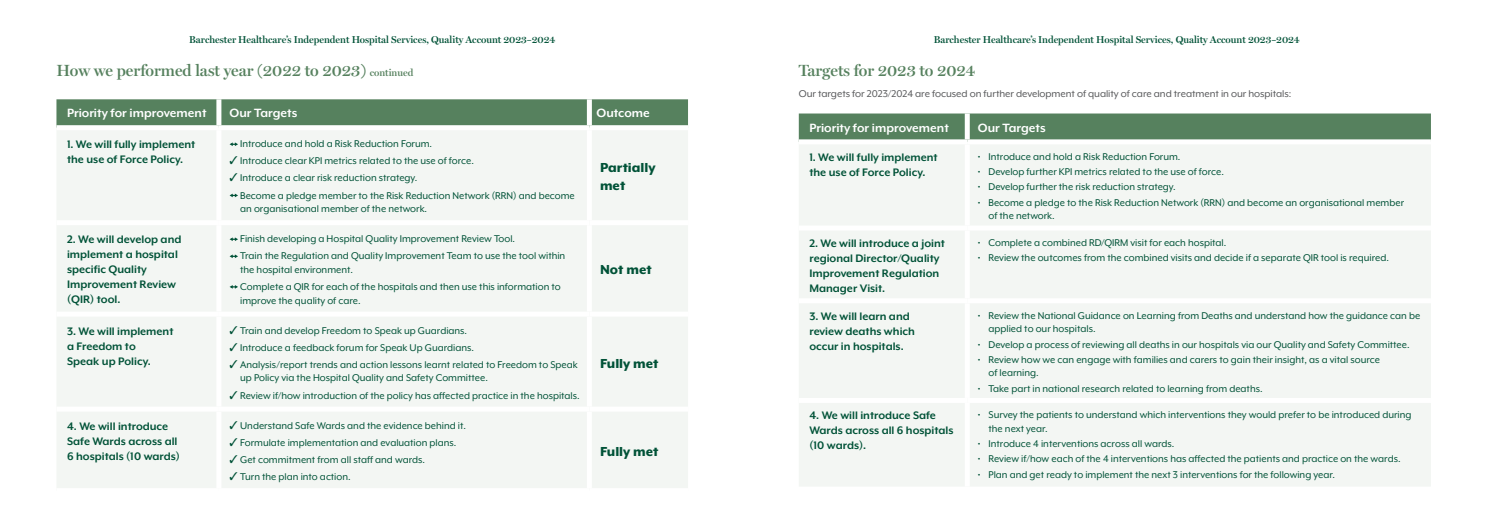
<style>
.page{position:relative;width:1489px;height:525px;background:#fff}
.page>*{position:absolute;margin:0;border:0;box-sizing:border-box;transform-origin:0 0}
.t1{font:600 16.25px "Miller Display";color:#56815e}
.t2{font:800 15px/18px "Mr Eaves XL Mod OT";color:#005237}
.t3{font:700 13.75px "Mr Eaves XL Mod OT";color:#fff}
.t4{font:700 12.5px/15px "Mr Eaves XL Mod OT";color:#005237}
.t5{font:11.25px/13.5px "Mr Eaves XL Mod OT";color:#005237}
.t6{font:11.25px "Mr Eaves XL Mod OT";letter-spacing:-.005em;color:#57585a}
.t7{font:600 10px "Miller Display";color:#005237}
.s1{font-size:10px}
</style>
<div class="page">
<div style="left:798px;top:113px;width:632px;height:26px;background:#56815e"></div>
<div style="left:799px;top:145px;width:631px;height:341px;background:#f3f6f3"></div>
<div style="left:964px;top:113px;width:5px;height:26px;background:#fff"></div>
<div style="left:964px;top:144px;width:5px;height:81px;background:#fff"></div>
<div style="left:798px;top:225px;width:169px;height:5px;background:#fff"></div>
<div style="left:967px;top:225px;width:463px;height:5px;background:#fff"></div>
<div style="left:964px;top:230px;width:5px;height:68px;background:#fff"></div>
<div style="left:798px;top:298px;width:169px;height:5px;background:#fff"></div>
<div style="left:967px;top:298px;width:463px;height:5px;background:#fff"></div>
<div style="left:964px;top:303px;width:5px;height:95px;background:#fff"></div>
<div style="left:798px;top:398px;width:169px;height:5px;background:#fff"></div>
<div style="left:967px;top:398px;width:463px;height:5px;background:#fff"></div>
<div style="left:964px;top:403px;width:5px;height:83px;background:#fff"></div>
<div style="left:56px;top:99px;width:632px;height:26px;background:#56815e"></div>
<div style="left:57px;top:131px;width:631px;height:357px;background:#f3f6f3"></div>
<div style="left:216px;top:99px;width:5px;height:26px;background:#fff"></div>
<div style="left:587px;top:99px;width:5px;height:26px;background:#fff"></div>
<div style="left:216px;top:130px;width:5px;height:90px;background:#fff"></div>
<div style="left:587px;top:130px;width:5px;height:90px;background:#fff"></div>
<div style="left:56px;top:220px;width:163px;height:5px;background:#fff"></div>
<div style="left:219px;top:220px;width:370px;height:5px;background:#fff"></div>
<div style="left:216px;top:225px;width:5px;height:86px;background:#fff"></div>
<div style="left:589px;top:220px;width:99px;height:5px;background:#fff"></div>
<div style="left:587px;top:225px;width:5px;height:86px;background:#fff"></div>
<div style="left:56px;top:311px;width:163px;height:5px;background:#fff"></div>
<div style="left:219px;top:311px;width:370px;height:5px;background:#fff"></div>
<div style="left:216px;top:316px;width:5px;height:90px;background:#fff"></div>
<div style="left:589px;top:311px;width:99px;height:5px;background:#fff"></div>
<div style="left:587px;top:316px;width:5px;height:90px;background:#fff"></div>
<div style="left:56px;top:406px;width:163px;height:5px;background:#fff"></div>
<div style="left:219px;top:406px;width:370px;height:5px;background:#fff"></div>
<div style="left:216px;top:411px;width:5px;height:77px;background:#fff"></div>
<div style="left:589px;top:406px;width:99px;height:5px;background:#fff"></div>
<div style="left:587px;top:411px;width:5px;height:77px;background:#fff"></div>
<svg style="left:229px;top:142px;width:9px;height:4px"></svg>
<svg style="left:229px;top:193px;width:9px;height:4px"></svg>
<svg style="left:229px;top:237px;width:9px;height:4px"></svg>
<svg style="left:229px;top:254px;width:9px;height:4px"></svg>
<svg style="left:229px;top:285px;width:9px;height:3px"></svg>
<p class="t7" style="left:189px;top:34px;width:367px">Barchester Healthcare’s Independent Hospital Services, Quality Account 2023–2024</p>
<p class="t7" style="left:933px;top:34px;width:367px">Barchester Healthcare’s Independent Hospital Services, Quality Account 2023–2024</p>
<p class="t1" style="left:56px;top:61px;width:358px">How we performed last year (2022 to 2023) <span class="s1">continued</span></p>
<p class="t3" style="left:67px;top:106px;width:141px">Priority for improvement</p>
<p class="t3" style="left:229px;top:106px;width:69px">Our Targets</p>
<p class="t3" style="left:596px;top:106px;width:55px">Outcome</p>
<p class="t4" style="left:67px;top:137px;width:130px">1. We will fully implement the use of Force Policy.</p>
<p class="t5" style="left:240px;top:137px;width:193px">Introduce and hold a Risk Reduction Forum.</p>
<p class="t5" style="left:229px;top:154px;width:246px">✓ Introduce clear KPI metrics related to the use of force.</p>
<p class="t5" style="left:229px;top:171px;width:189px">✓ Introduce a clear risk reduction strategy.</p>
<p class="t5" style="left:240px;top:188px;width:336px">Become a pledge member to the Risk Reduction Network (RRN) and become an organisational member of the network.</p>
<p class="t2" style="left:600px;top:159px;width:57px">Partially met</p>
<p class="t4" style="left:67px;top:232px;width:116px">2. We will develop and implement a hospital specific Quality<br>Improvement Review (QIR) tool.</p>
<p class="t5" style="left:240px;top:232px;width:276px">Finish developing a Hospital Quality Improvement Review Tool.</p>
<p class="t5" style="left:240px;top:249px;width:326px">Train the Regulation and Quality Improvement Team to use the tool within the hospital environment.</p>
<p class="t5" style="left:240px;top:280px;width:322px">Complete a QIR for each of the hospitals and then use this information to improve the quality of care.</p>
<p class="t4" style="left:67px;top:323px;width:108px">3. We will implement a Freedom to<br>Speak up Policy.</p>
<p class="t5" style="left:229px;top:323px;width:239px">✓ Train and develop Freedom to Speak up Guardians.</p>
<p class="t5" style="left:229px;top:340px;width:246px">✓ Introduce a feedback forum for Speak Up Guardians.</p>
<p class="t5" style="left:240px;top:357px;width:339px;text-indent:-11px">✓ Analysis/report trends and action lessons learnt related to Freedom to Speak up Policy via the Hospital Quality and Safety Committee.</p>
<p class="t5" style="left:229px;top:388px;width:351px">✓ Review if/how introduction of the policy has affected practice in the hospitals.</p>
<p class="t4" style="left:67px;top:418px;width:114px">4. We will introduce<br>Safe Wards across all<br>6 hospitals (10 wards)</p>
<p class="t5" style="left:229px;top:418px;width:238px">✓ Understand Safe Wards and the evidence behind it.</p>
<p class="t5" style="left:229px;top:435px;width:228px">✓ Formulate implementation and evaluation plans.</p>
<p class="t5" style="left:229px;top:452px;width:197px">✓ Get commitment from all staff and wards.</p>
<p class="t5" style="left:229px;top:469px;width:123px">✓ Turn the plan into action.</p>
<p class="t2" style="left:600px;top:261px;width:53px">Not met</p>
<p class="t2" style="left:600px;top:354px;width:60px">Fully met</p>
<p class="t2" style="left:600px;top:442px;width:60px">Fully met</p>
<p class="t1" style="left:798px;top:61px;width:178px">Targets for 2023 to 2024</p>
<p class="t6" style="left:798px;top:88px;width:494px">Our targets for 2023/2024 are focused on further development of quality of care and treatment in our hospitals:</p>
<p class="t3" style="left:809px;top:120px;width:141px">Priority for improvement</p>
<p class="t3" style="left:977px;top:120px;width:69px">Our Targets</p>
<p class="t4" style="left:809px;top:149px;width:130px">1. We will fully implement the use of Force Policy.</p>
<p class="t5" style="left:977px;top:149px;width:204px">• Introduce and hold a Risk Reduction Forum.</p>
<p class="t5" style="left:977px;top:165px;width:248px">• Develop further KPI metrics related to the use of force.</p>
<p class="t5" style="left:977px;top:180px;width:199px">• Develop further the risk reduction strategy.</p>
<p class="t5" style="left:988px;top:195px;width:417px;text-indent:-11px">• Become a pledge to the Risk Reduction Network (RRN) and become an organisational member of the network.</p>
<p class="t4" style="left:809px;top:235px;width:137px">2. We will introduce a joint regional Director/Quality<br>Improvement Regulation<br>Manager Visit.</p>
<p class="t5" style="left:977px;top:235px;width:250px">• Complete a combined RD/QIRM visit for each hospital.</p>
<p class="t5" style="left:977px;top:251px;width:412px">• Review the outcomes from the combined visits and decide if a separate QIR tool is required.</p>
<p class="t4" style="left:809px;top:308px;width:107px">3. We will learn and review deaths which occur in hospitals.</p>
<p class="t5" style="left:988px;top:308px;width:433px;text-indent:-11px">• Review the National Guidance on Learning from Deaths and understand how the guidance can be applied to our hospitals.</p>
<p class="t5" style="left:977px;top:337px;width:433px">• Develop a process of reviewing all deaths in our hospitals via our Quality and Safety Committee.</p>
<p class="t5" style="left:988px;top:352px;width:393px;text-indent:-11px">• Review how we can engage with families and carers to gain their insight, as a vital source of learning.</p>
<p class="t5" style="left:977px;top:381px;width:286px">• Take part in national research related to learning from deaths.</p>
<p class="t4" style="left:809px;top:408px;width:146px">4. We will introduce Safe<br>Wards across all 6 hospitals (10 wards).</p>
<p class="t5" style="left:988px;top:408px;width:424px;text-indent:-11px">• Survey the patients to understand which interventions they would prefer to be introduced during the next year.</p>
<p class="t5" style="left:977px;top:437px;width:198px">• Introduce 4 interventions across all wards.</p>
<p class="t5" style="left:977px;top:452px;width:424px">• Review if/how each of the 4 interventions has affected the patients and practice on the wards.</p>
<p class="t5" style="left:977px;top:467px;width:358px">• Plan and get ready to implement the next 3 interventions for the following year.</p>
</div>
